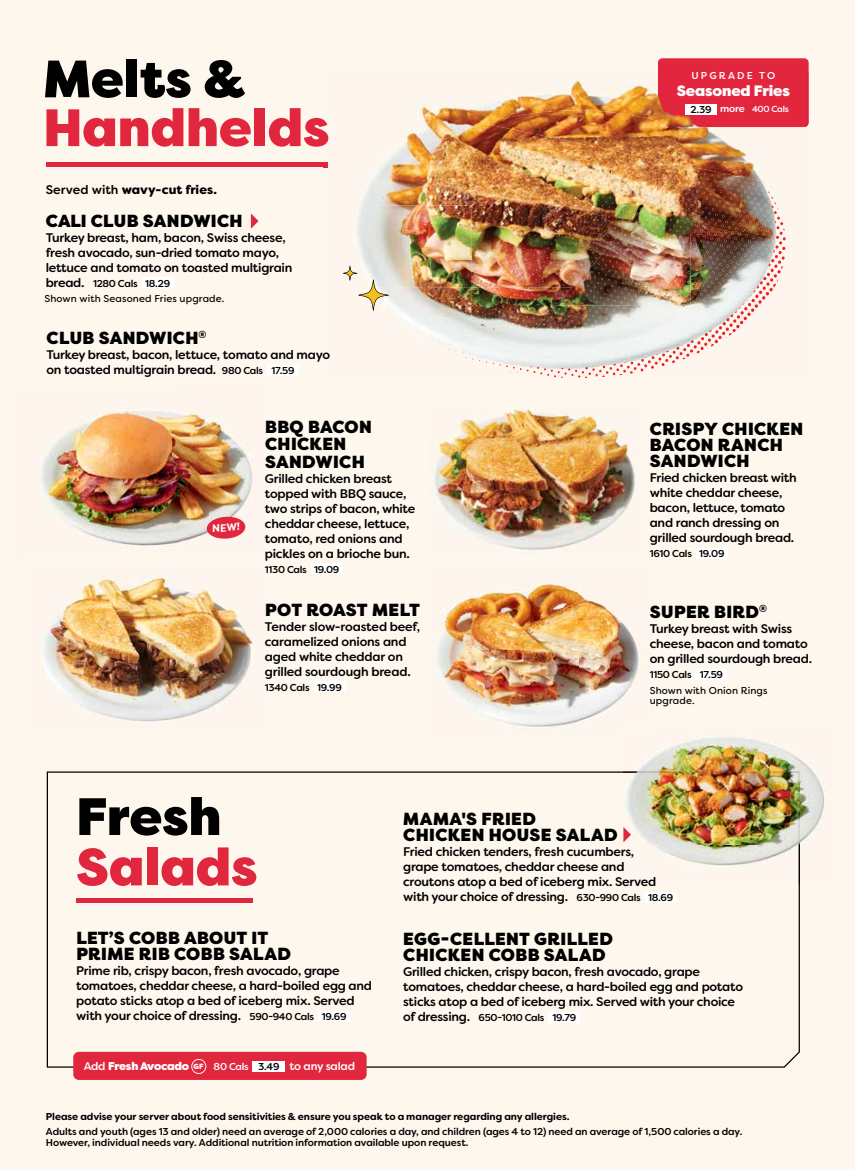
<style>
.page{position:relative;width:855px;height:1170px;background:#fef7ed}
.page>*{position:absolute;margin:0;border:0;box-sizing:border-box;transform-origin:0 0}
.t1{font:900 52.5px "Filson Pro";color:#e1273d}
.t2{font:900 52.5px "Filson Pro";color:#000}
.t3{font:900 17.5px/16.2px "Filson Pro";letter-spacing:.02em;color:#000}
.t4{font:900 15px "Filson Pro";letter-spacing:-.01em;color:#fff}
.t5{font:500 12.5px/15px "Filson Soft";letter-spacing:-.02em;color:#000}
.t6{font:900 12.5px "Filson Soft";color:#000}
.t7{font:500 11.25px "Filson Soft";letter-spacing:-.02em;color:#fff}
.t8{font:700 10.62px "Filson Pro";color:#fff}
.t9{font:500 10px/11.2px "Filson Soft";letter-spacing:-.01em;color:#000}
.t10{font:700 10px "Filson Soft";letter-spacing:-.005em;color:#000}
.t11{font:500 10px "Filson Soft";letter-spacing:-.03em;color:#000}
.t12{font:10px/15.8px "Filson Soft";letter-spacing:.015em;color:#000}
.t13{font:500 10px "Filson Pro";letter-spacing:.22em;color:#fff}
.t14{font:500 8.75px "Filson Pro";letter-spacing:-.03em;color:#fff}
.s1{font-weight:500}
.s2{font-weight:500;font-size:12.5px}
.s3{font-size:10px}
.s4{font-family:"Filson Soft";font-size:10px;color:#000}
.s5{font-family:"Filson Soft";font-size:10px}
.s6{font-family:"Filson Pro";font-weight:900}
.s7{font-family:"Filson Pro";font-weight:900;font-size:7.5px}
.s8{font-size:10px;color:#000}
.s9{font-size:12.5px}
</style>
<div class="page">
<svg style="left:47px;top:771px;width:753px;height:297px"></svg>
<div style="left:658px;top:58px;width:151px;height:69px;background:#e1273d;border-radius:4px"></div>
<div style="left:73px;top:1052px;width:294px;height:28px;background:#e1273d;border-radius:6px"></div>
<div style="left:76px;top:898px;width:177px;height:5px;background:#e1273d"></div>
<div style="left:46px;top:162px;width:281px;height:5px;background:#e1273d"></div>
<img style="left:44px;top:573px;width:103px;height:150px">
<img style="left:147px;top:574px;width:107px;height:148px">
<img style="left:431px;top:408px;width:204px;height:142px">
<img style="left:437px;top:580px;width:202px;height:149px">
<img style="left:638px;top:737px;width:187px;height:106px">
<img style="left:623px;top:771px;width:177px;height:114px">
<img style="left:623px;top:728px;width:16px;height:1px">
<img style="left:324px;top:100px;width:132px;height:68px">
<img style="left:456px;top:87px;width:89px;height:37px">
<img style="left:545px;top:72px;width:113px;height:38px">
<img style="left:658px;top:71px;width:151px;height:56px">
<img style="left:324px;top:108px;width:4px;height:39px">
<svg style="left:324px;top:162px;width:3px;height:5px"></svg>
<img style="left:485px;top:110px;width:276px;height:23px">
<img style="left:658px;top:121px;width:20px;height:3px">
<img style="left:376px;top:124px;width:306px;height:9px">
<img style="left:343px;top:133px;width:442px;height:245px">
<img style="left:40px;top:411px;width:141px;height:135px">
<img style="left:181px;top:413px;width:72px;height:129px">
<div style="left:645px;top:892px;width:31px;height:10px;background:#fff"></div>
<div style="left:549px;top:1012px;width:31px;height:11px;background:#fff"></div>
<div style="left:142px;top:278px;width:31px;height:10px;background:#fff"></div>
<svg style="left:191px;top:1059px;width:15px;height:15px"></svg>
<div style="left:253px;top:1061px;width:32px;height:11px;background:#fff"></div>
<svg style="left:251px;top:213px;width:8px;height:16px"></svg>
<div style="left:685px;top:104px;width:32px;height:10px;background:#fff"></div>
<svg style="left:623px;top:827px;width:8px;height:15px"></svg>
<div style="left:318px;top:1011px;width:32px;height:11px;background:#fff"></div>
<div style="left:267px;top:365px;width:32px;height:11px;background:#fff"></div>
<div style="left:314px;top:682px;width:31px;height:10px;background:#fff"></div>
<div style="left:696px;top:548px;width:32px;height:11px;background:#fff"></div>
<div style="left:696px;top:669px;width:31px;height:10px;background:#fff"></div>
<div style="left:311px;top:564px;width:31px;height:10px;background:#fff"></div>
<svg style="left:206px;top:516px;width:40px;height:23px"></svg>
<h1 class="t2" style="left:43px;top:46px;width:203px">Melts &amp;</h1>
<h1 class="t1" style="left:43px;top:95px;width:288px">Handhelds</h1>
<p class="t6" style="left:46px;top:181px;width:173px"><span class="s1">Served with</span> wavy-cut fries.</p>
<h2 class="t3" style="left:46px;top:213px;width:198px">CALI CLUB SANDWICH</h2>
<p class="t5" style="left:46px;top:230px;width:248px">Turkey breast, ham, bacon, Swiss cheese, fresh avocado, sun-dried tomato mayo, lettuce and tomato on toasted multigrain</p>
<p class="t12" style="left:44px;top:275px;width:182px"><span class="s2">bread.</span> <span class="s1">1280 Cals 18.29<br></span>Shown with Seasoned Fries upgrade.</p>
<h2 class="t3" style="left:47px;top:330px;width:161px">CLUB SANDWICH<sup>®</sup></h2>
<p class="t5" style="left:46px;top:347px;width:285px">Turkey breast, bacon, lettuce, tomato and mayo on toasted multigrain bread. <span class="s3">980 Cals 17.59</span></p>
<p class="t8" style="left:211px;top:522px;width:29px;rotate:-4deg">NEW!</p>
<h2 class="t3" style="left:265px;top:418px;width:108px;line-height:17.5px">BBQ BACON<br>CHICKEN<br>SANDWICH</h2>
<p class="t5" style="left:265px;top:471px;width:152px">Grilled chicken breast topped with BBQ sauce, two strips of bacon, white cheddar cheese, lettuce, tomato, red onions and pickles on a brioche bun.</p>
<p class="t11" style="left:265px;top:563px;width:76px">1130 Cals 19.09</p>
<h2 class="t3" style="left:265px;top:602px;width:156px">POT ROAST MELT</h2>
<p class="t5" style="left:265px;top:619px;width:157px">Tender slow-roasted beef, caramelized onions and aged white cheddar on grilled sourdough bread.</p>
<p class="t11" style="left:265px;top:681px;width:79px">1340 Cals 19.99</p>
<p class="t13" style="left:691px;top:69px;width:85px">UPGRADE TO</p>
<p class="t14" style="left:691px;top:103px;width:100px"><span class="s4">2.39</span> <span class="s5">more</span> 400 Cals</p>
<p class="t4" style="left:677px;top:81px;width:115px">Seasoned Fries</p>
<h2 class="t3" style="left:650px;top:421px;width:155px">CRISPY CHICKEN<br>BACON RANCH<br>SANDWICH</h2>
<p class="t5" style="left:650px;top:470px;width:149px">Fried chicken breast with white cheddar cheese, bacon, lettuce, tomato and ranch dressing on grilled sourdough bread.</p>
<p class="t11" style="left:650px;top:547px;width:76px">1610 Cals 19.09</p>
<h2 class="t3" style="left:650px;top:604px;width:119px">SUPER BIRD<sup>®</sup></h2>
<p class="t5" style="left:650px;top:621px;width:164px">Turkey breast with Swiss cheese, bacon and tomato on grilled sourdough bread.</p>
<p class="t11" style="left:650px;top:668px;width:75px">1150 Cals 17.59</p>
<p class="t12" style="left:650px;top:685px;width:119px;line-height:10px">Shown with Onion Rings upgrade.</p>
<h1 class="t2" style="left:76px;top:784px;width:147px">Fresh</h1>
<h1 class="t1" style="left:76px;top:834px;width:183px">Salads</h1>
<h2 class="t3" style="left:76px;top:930px;width:216px">LET’S COBB ABOUT IT<br>PRIME RIB COBB SALAD</h2>
<p class="t5" style="left:76px;top:963px;width:297px">Prime rib, crispy bacon, fresh avocado, grape tomatoes, cheddar cheese, a hard-boiled egg and potato sticks atop a bed of iceberg mix. Served with your choice of dressing. <span class="s3">590-940 Cals 19.69</span></p>
<p class="t7" style="left:84px;top:1059px;width:273px">Add <span class="s6">Fresh Avocado</span> <span class="s7">GF</span> <span class="s3">80 Cals</span> <span class="s8">3.49</span> to any salad</p>
<h2 class="t3" style="left:403px;top:811px;width:216px">MAMA'S FRIED<br>CHICKEN HOUSE SALAD</h2>
<p class="t5" style="left:403px;top:844px;width:272px">Fried chicken tenders, fresh cucumbers,<br>grape tomatoes, cheddar cheese and croutons atop a bed of iceberg mix. Served with your choice of dressing. <span class="s3">630-990 Cals 18.69</span></p>
<h2 class="t3" style="left:403px;top:931px;width:211px">EGG-CELLENT GRILLED<br>CHICKEN COBB SALAD</h2>
<p class="t5" style="left:403px;top:964px;width:341px">Grilled chicken, crispy bacon, fresh avocado, grape tomatoes, cheddar cheese, a hard-boiled egg and potato sticks atop a bed of iceberg mix. Served with your choice</p>
<p class="t11" style="left:403px;top:1011px;width:175px"><span class="s9">of dressing.</span> 650-1010 Cals 19.79</p>
<p class="t10" style="left:46px;top:1110px;width:525px">Please advise your server about food sensitivities &amp; ensure you speak to a manager regarding any allergies.</p>
<p class="t9" style="left:46px;top:1126px;width:698px">Adults and youth (ages 13 and older) need an average of 2,000 calories a day, and children (ages 4 to 12) need an average of 1,500 calories a day.<br>However, individual needs vary. Additional nutrition information available upon request.</p>
</div>
